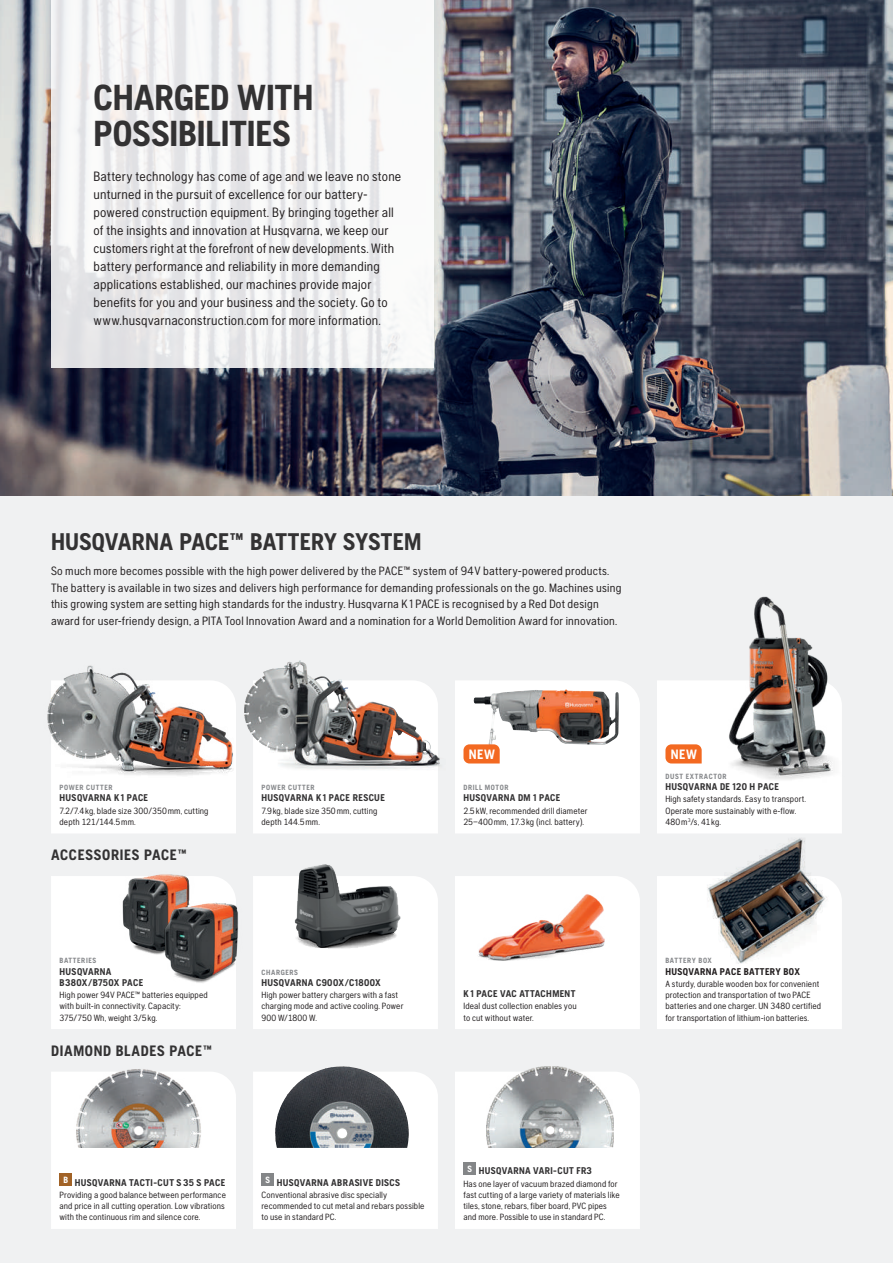
<style>
.page{position:relative;width:893px;height:1263px;background:#f0f1f2}
.page>*{position:absolute;margin:0;border:0;box-sizing:border-box;transform-origin:0 0}
.t1{font:700 36px/36px "Husqvarna Gothic";color:#333233}
.t2{font:700 24px "Husqvarna Gothic";letter-spacing:.005em;color:#333233}
.t3{font:700 15px "Husqvarna Gothic";letter-spacing:.045em;color:#333233}
.t4{font:13.5px/18px "Husqvarna Gothic";letter-spacing:.015em;color:#231f20}
.t5{font:700 13.5px "Husqvarna Gothic";letter-spacing:.04em;color:#fff}
.t6{font:12px/16.5px "Husqvarna Gothic";letter-spacing:.02em;color:#231f20}
.t7{font:700 9.75px/11.2px "Husqvarna Gothic";letter-spacing:.04em;color:#333233}
.t8{font:700 9.75px "Husqvarna Gothic";letter-spacing:.035em;color:#231f20}
.t9{font:9px/11.2px "Husqvarna Gothic";letter-spacing:.015em;color:#231f20}
.t10{font:700 7.5px "Husqvarna Gothic";letter-spacing:.08em;color:#87898c}
</style>
<div class="page">
<div style="left:51px;top:778px;width:185px;height:55px;background:#fff"></div>
<div style="left:51px;top:876px;width:185px;height:153px;background:#fff"></div>
<div style="left:51px;top:1072px;width:185px;height:157px;background:#fff"></div>
<div style="left:253px;top:876px;width:185px;height:153px;background:#fff"></div>
<svg style="left:253px;top:1071px;width:185px;height:158px"></svg>
<div style="left:455px;top:876px;width:185px;height:153px;background:#fff"></div>
<div style="left:657px;top:963px;width:185px;height:66px;background:#fff"></div>
<div style="left:455px;top:1072px;width:185px;height:157px;background:#fff"></div>
<svg style="left:253px;top:680px;width:185px;height:153px"></svg>
<img style="left:47px;top:665px;width:189px;height:113px">
<img style="left:248px;top:660px;width:52px;height:36px">
<img style="left:69px;top:1069px;width:142px;height:79px">
<img style="left:305px;top:1066px;width:38px;height:11px">
<img style="left:486px;top:1066px;width:128px;height:82px">
<img style="left:289px;top:864px;width:118px;height:86px">
<img style="left:455px;top:881px;width:170px;height:81px">
<img style="left:113px;top:874px;width:86px;height:84px">
<img style="left:123px;top:874px;width:47px;height:77px">
<img style="left:156px;top:895px;width:83px;height:90px">
<img style="left:165px;top:903px;width:63px;height:75px">
<img style="left:657px;top:838px;width:185px;height:125px">
<img style="left:749px;top:596px;width:79px;height:84px">
<img style="left:0;top:0;width:893px;height:496px">
<div style="left:60px;top:1173px;width:12px;height:13px;background:#a16226"></div>
<div style="left:261px;top:1173px;width:13px;height:13px;background:#848688"></div>
<div style="left:463px;top:1162px;width:13px;height:13px;background:#848688"></div>
<svg style="left:657px;top:680px;width:185px;height:153px"></svg>
<svg style="left:455px;top:681px;width:185px;height:152px"></svg>
<svg style="left:51px;top:0;width:383px;height:368px"></svg>
<h1 class="t1" style="left:94px;top:79px;width:221px">CHARGED WITH<br>POSSIBILITIES</h1>
<p class="t4" style="left:94px;top:167px;width:309px">Battery technology has come of age and we leave no stone unturned in the pursuit of excellence for our battery&shy;powered construction equipment. By bringing together all of the insights and innovation at Husqvarna, we keep our customers right at the forefront of new developments. With battery performance and reliability in more demanding applications established, our machines provide major benefits for you and your business and the society. Go to www.husqvarnaconstruction.com for more information.</p>
<h2 class="t2" style="left:51px;top:528px;width:372px">HUSQVARNA PACE™ BATTERY SYSTEM</h2>
<p class="t6" style="left:51px;top:563px;width:572px">So much more becomes possible with the high power delivered by the PACE™ system of 94V battery-powered products.<br>The battery is available in two sizes and delivers high performance for demanding professionals on the go. Machines using this growing system are setting high standards for the industry. Husqvarna K 1 PACE is recognised by a Red Dot design award for user-friendy design, a PITA Tool Innovation Award and a nomination for a World Demolition Award for innovation.</p>
<p class="t10" style="left:60px;top:783px;width:55px">POWER CUTTER</p>
<p class="t7" style="left:60px;top:792px;width:90px">HUSQVARNA K 1 PACE</p>
<p class="t9" style="left:60px;top:805px;width:151px">7.2/7.4kg, blade size 300/350mm, cutting depth 121/144.5mm.</p>
<h3 class="t3" style="left:51px;top:846px;width:137px">ACCESSORIES PACE™</h3>
<p class="t10" style="left:60px;top:956px;width:38px">BATTERIES</p>
<p class="t7" style="left:60px;top:965px;width:85px">HUSQVARNA<br>B380X/B750X PACE</p>
<p class="t9" style="left:60px;top:989px;width:150px">High power 94V PACE™ batteries equipped with built-in connectivity. Capacity:<br>375/750 Wh, weight 3/5kg.</p>
<h3 class="t3" style="left:51px;top:1042px;width:162px">DIAMOND BLADES PACE™</h3>
<p class="t10" style="left:261px;top:783px;width:55px">POWER CUTTER</p>
<p class="t7" style="left:261px;top:792px;width:125px">HUSQVARNA K 1 PACE RESCUE</p>
<p class="t9" style="left:261px;top:805px;width:117px">7.9kg, blade size 350mm, cutting depth 144.5mm.</p>
<h3 class="t5" style="left:469px;top:746px;width:28px">NEW</h3>
<h3 class="t5" style="left:671px;top:746px;width:28px">NEW</h3>
<p class="t10" style="left:463px;top:783px;width:47px">DRILL MOTOR</p>
<p class="t7" style="left:463px;top:792px;width:98px">HUSQVARNA DM 1 PACE</p>
<p class="t9" style="left:463px;top:805px;width:125px">2.5kW, recommended drill diameter<br>25-400mm, 17.3kg (incl. battery).</p>
<p class="t10" style="left:665px;top:772px;width:63px">DUST EXTRACTOR</p>
<p class="t7" style="left:665px;top:781px;width:115px">HUSQVARNA DE 120 H PACE</p>
<p class="t9" style="left:665px;top:794px;width:142px">High safety standards. Easy to transport.<br>Operate more sustainably with e-flow.<br>480m<sup>3</sup>/s, 41kg.</p>
<p class="t10" style="left:261px;top:967px;width:38px">CHARGERS</p>
<p class="t7" style="left:261px;top:977px;width:121px">HUSQVARNA C900X/C1800X</p>
<p class="t9" style="left:261px;top:989px;width:143px">High power battery chargers with a fast charging mode and active cooling. Power<br>900 W/1800 W.</p>
<p class="t7" style="left:463px;top:988px;width:113px">K 1 PACE VAC ATTACHMENT</p>
<p class="t9" style="left:463px;top:1000px;width:115px">Ideal dust collection enables you to cut without water.</p>
<p class="t10" style="left:665px;top:956px;width:48px">BATTERY BOX</p>
<p class="t8" style="left:665px;top:965px;width:136px">HUSQVARNA PACE BATTERY BOX</p>
<p class="t9" style="left:665px;top:978px;width:157px">A sturdy, durable wooden box for convenient protection and transportation of two PACE batteries and one charger. UN 3480 certified for transportation of lithium-ion batteries.</p>
<p class="t7" style="left:64px;top:1176px;width:163px"><sup>B</sup> HUSQVARNA TACTI-CUT S 35 S PACE</p>
<p class="t9" style="left:60px;top:1189px;width:168px">Providing a good balance between performance and price in all cutting operation. Low vibrations with the continuous rim and silence core.</p>
<p class="t7" style="left:266px;top:1176px;width:136px"><sup>S</sup> HUSQVARNA ABRASIVE DISCS</p>
<p class="t9" style="left:261px;top:1189px;width:165px">Conventional abrasive disc specially recommended to cut metal and rebars possible to use in standard PC.</p>
<p class="t7" style="left:468px;top:1165px;width:126px"><sup>S</sup> HUSQVARNA VARI-CUT FR3</p>
<p class="t9" style="left:463px;top:1178px;width:158px">Has one layer of vacuum brazed diamond for fast cutting of a large variety of materials like tiles, stone, rebars, fiber board, PVC pipes and more. Possible to use in standard PC.</p>
</div>
